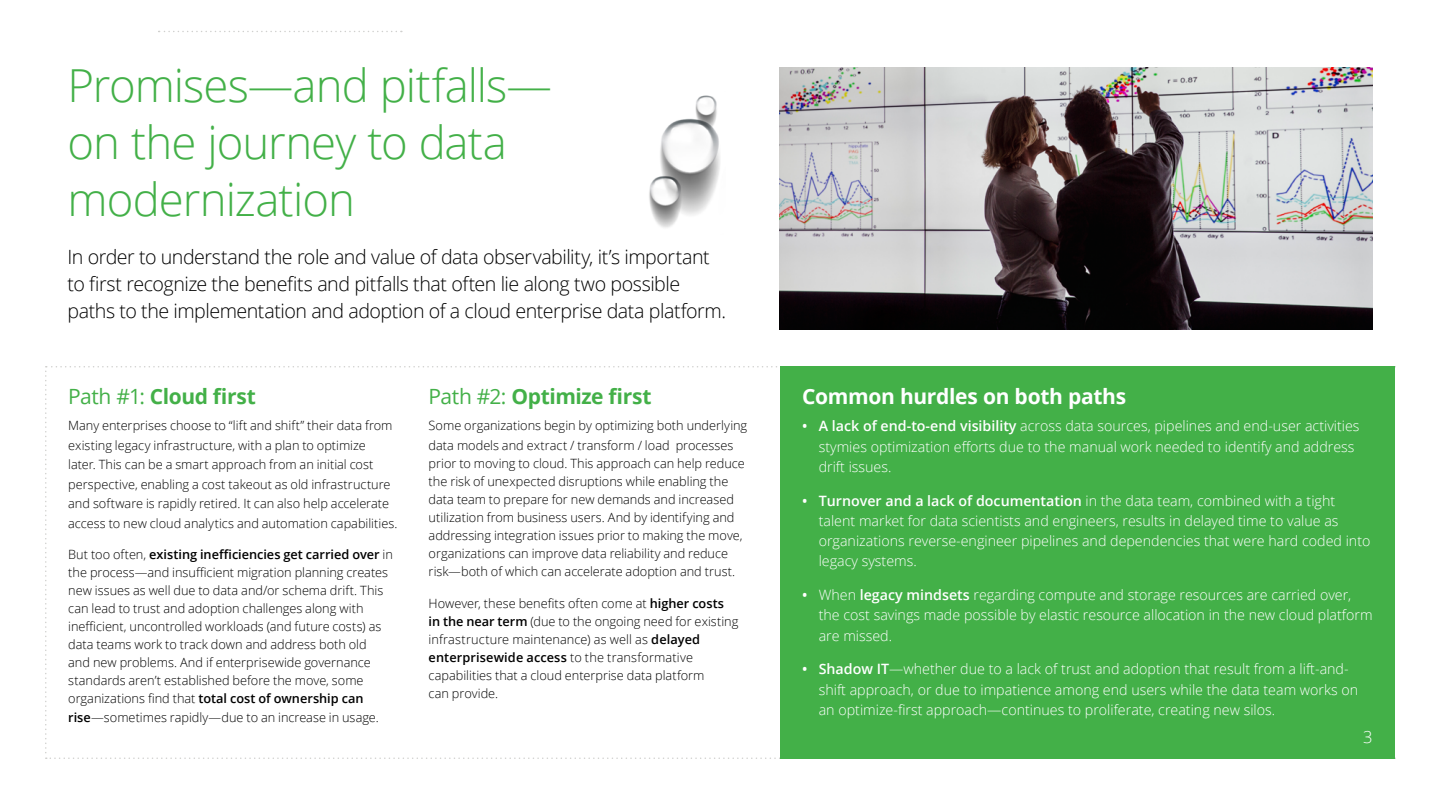
<style>
.page{position:relative;width:1440px;height:810px;background:#fff}
.page>*{position:absolute;margin:0;border:0;box-sizing:border-box;transform-origin:0 0}
.t1{font:300 45.6px/56.8px "Open Sans";letter-spacing:-.02em;color:#43b048}
.t2{font:700 21px "Open Sans";letter-spacing:-.015em;color:#43b048}
.t3{font:700 21px "Open Sans";letter-spacing:-.015em;color:#fff}
.t4{font:300 19.65px/26.7px "Open Sans";letter-spacing:-.025em;color:#000}
.t5{font:300 16.5px "Open Sans";color:#fff}
.t6{font:300 14.25px/20.2px "Open Sans";color:#fff}
.t7{font:300 12.75px/18px "Open Sans";color:#000}
.s1{font-weight:400}
.s2{font-weight:600}
</style>
<div class="page">
<img style="left:649px;top:95px;width:71px;height:133px">
<img style="left:780px;top:68px;width:592px;height:262px">
<svg style="left:159px;top:31px;width:243px;height:1px"></svg>
<svg style="left:45px;top:366px;width:1350px;height:393px"></svg>
<div style="left:781px;top:367px;width:614px;height:392px;background:#43b048"></div>
<h1 class="t1" style="left:68px;top:56px;width:486px">Promises—and pitfalls— on the journey to data modernization</h1>
<h3 class="t4" style="left:68px;top:243px;width:660px">In order to understand the role and value of data observability, it’s important to first recognize the benefits and pitfalls that often lie along two possible paths to the implementation and adoption of a cloud enterprise data platform.</h3>
<h2 class="t2" style="left:68px;top:381px;width:189px"><span class="s1">Path #1:</span> Cloud first</h2>
<p class="t7" style="left:68px;top:416px;width:331px;line-height:19.5px">Many enterprises choose to “lift and shift” their data from existing legacy infrastructure, with a plan to optimize<br>later. This can be a smart approach from an initial cost perspective, enabling a cost takeout as old infrastructure and software is rapidly retired. It can also help accelerate access to new cloud analytics and automation capabilities.</p>
<p class="t7" style="left:68px;top:546px;width:326px">But too often, <span class="s2">existing inefficiencies get carried over</span> in the process—and insufficient migration planning creates new issues as well due to data and/or schema drift. This can lead to trust and adoption challenges along with inefficient, uncontrolled workloads (and future costs) as data teams work to track down and address both old<br>and new problems. And if enterprisewide governance standards aren’t established before the move, some organizations find that <span class="s2">total cost of ownership can rise</span>—sometimes rapidly—due to an increase in usage.</p>
<h2 class="t2" style="left:429px;top:381px;width:224px"><span class="s1">Path #2:</span> Optimize first</h2>
<p class="t7" style="left:429px;top:416px;width:320px;line-height:19.5px">Some organizations begin by optimizing both underlying data models and extract / transform / load processes</p>
<p class="t7" style="left:429px;top:454px;width:318px">prior to moving to cloud. This approach can help reduce the risk of unexpected disruptions while enabling the data team to prepare for new demands and increased utilization from business users. And by identifying and addressing integration issues prior to making the move, organizations can improve data reliability and reduce risk—both of which can accelerate adoption and trust.</p>
<p class="t7" style="left:429px;top:594px;width:311px">However, these benefits often come at <span class="s2">higher costs in the near term</span> (due to the ongoing need for existing infrastructure maintenance) as well as <span class="s2">delayed enterprisewide access</span> to the transformative capabilities that a cloud enterprise data platform<br>can provide.</p>
<h2 class="t3" style="left:802px;top:382px;width:326px">Common hurdles on both paths</h2>
<p class="t6" style="left:819px;top:416px;width:542px;text-indent:-16px"><span class="s2">• A lack of end-to-end visibility</span> across data sources, pipelines and end-user activities stymies optimization efforts due to the manual work needed to identify and address drift issues.</p>
<p class="t6" style="left:819px;top:490px;width:553px;text-indent:-16px"><span class="s2">• Turnover and a lack of documentation</span> in the data team, combined with a tight talent market for data scientists and engineers, results in delayed time to value as organizations reverse-engineer pipelines and dependencies that were hard coded into legacy systems.</p>
<p class="t6" style="left:819px;top:584px;width:555px;text-indent:-16px"><span class="s2">•</span> When <span class="s2">legacy mindsets</span> regarding compute and storage resources are carried over, the cost savings made possible by elastic resource allocation in the new cloud platform are missed.</p>
<p class="t6" style="left:819px;top:659px;width:541px;text-indent:-16px"><span class="s2">• Shadow IT</span>—whether due to a lack of trust and adoption that result from a lift-and&shy;shift approach, or due to impatience among end users while the data team works on an optimize-first approach—continues to proliferate, creating new silos.</p>
<p class="t5" style="left:1363px;top:725px;width:11px">3</p>
</div>
